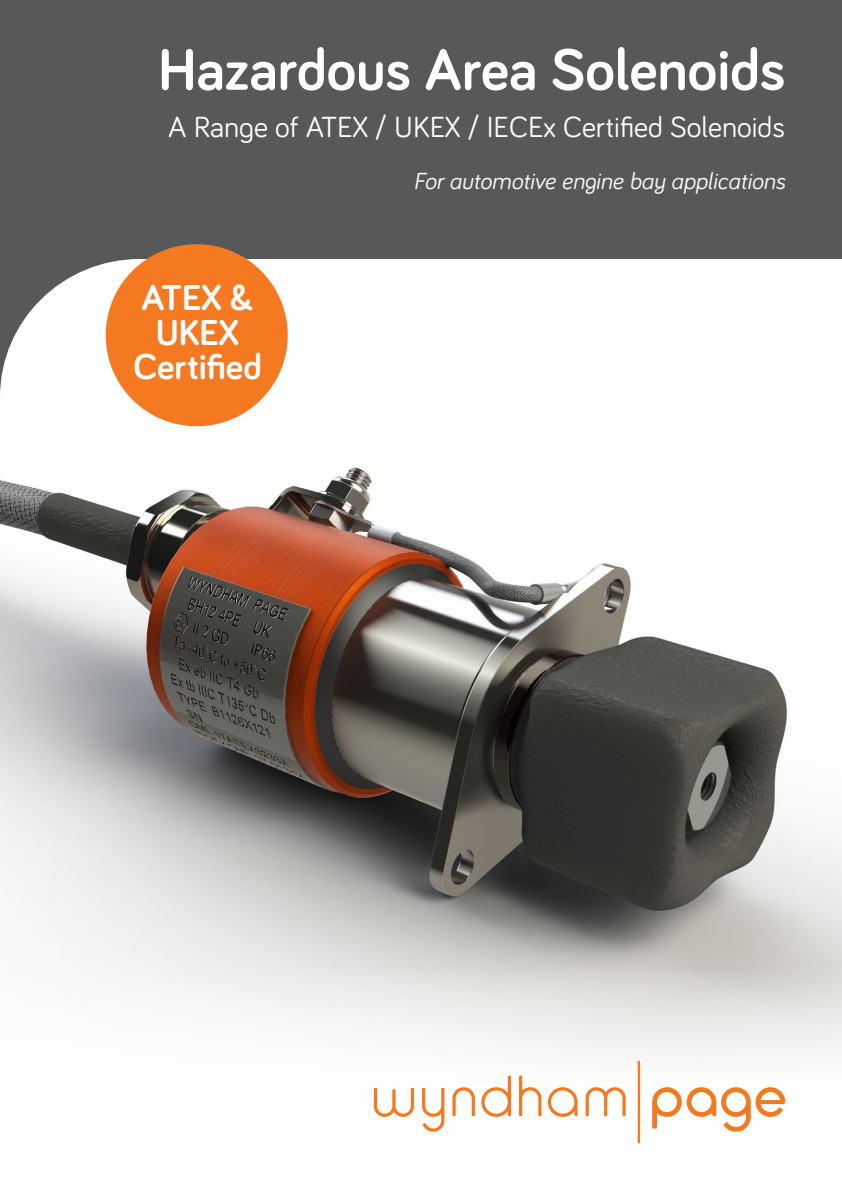
<style>
.page{position:relative;width:842px;height:1191px;background:#fff}
.page>*{position:absolute;margin:0;border:0;box-sizing:border-box;transform-origin:0 0}
.t1{font:700 60px "Bariol";color:#fff}
.t2{font:700 37px/34.2px "Bariol";color:#fff;text-align:center}
.t3{font:30px "Bariol";color:#fff}
.t4{font:italic 24px "Bariol";color:#fff}
</style>
<div class="page">
<img style="left:0;top:397px;width:842px;height:707px">
<svg style="left:0;top:0;width:842px;height:397px;fill:#57585a"></svg>
<hr style="left:638px;top:1060px;width:2px;height:83px;background:#f47921">
<svg style="left:586px;top:1087px;width:40px;height:29px"></svg>
<svg style="left:481px;top:1075px;width:30px;height:41px"></svg>
<svg style="left:519px;top:1075px;width:22px;height:41px"></svg>
<svg style="left:374px;top:1088px;width:40px;height:28px"></svg>
<svg style="left:422px;top:1088px;width:22px;height:43px"></svg>
<svg style="left:452px;top:1087px;width:23px;height:29px"></svg>
<svg style="left:548px;top:1087px;width:30px;height:29px"></svg>
<svg style="left:652px;top:1087px;width:133px;height:44px"></svg>
<div style="left:106px;top:244px;width:182px;height:182px;background:#f47921;border-radius:50%"></div>
<p class="t1" style="left:158px;top:29px;width:628px">Hazardous Area Solenoids</p>
<p class="t3" style="left:168px;top:107px;width:618px">A Range of ATEX / UKEX / IECEx Certified Solenoids</p>
<p class="t4" style="left:413px;top:164px;width:373px">For automotive engine bay applications</p>
<p class="t2" style="left:142px;top:279px;width:113px">ATEX &amp;<br>UKEX</p>
<p class="t2" style="left:133px;top:348px;width:130px">Certified</p>
</div>
